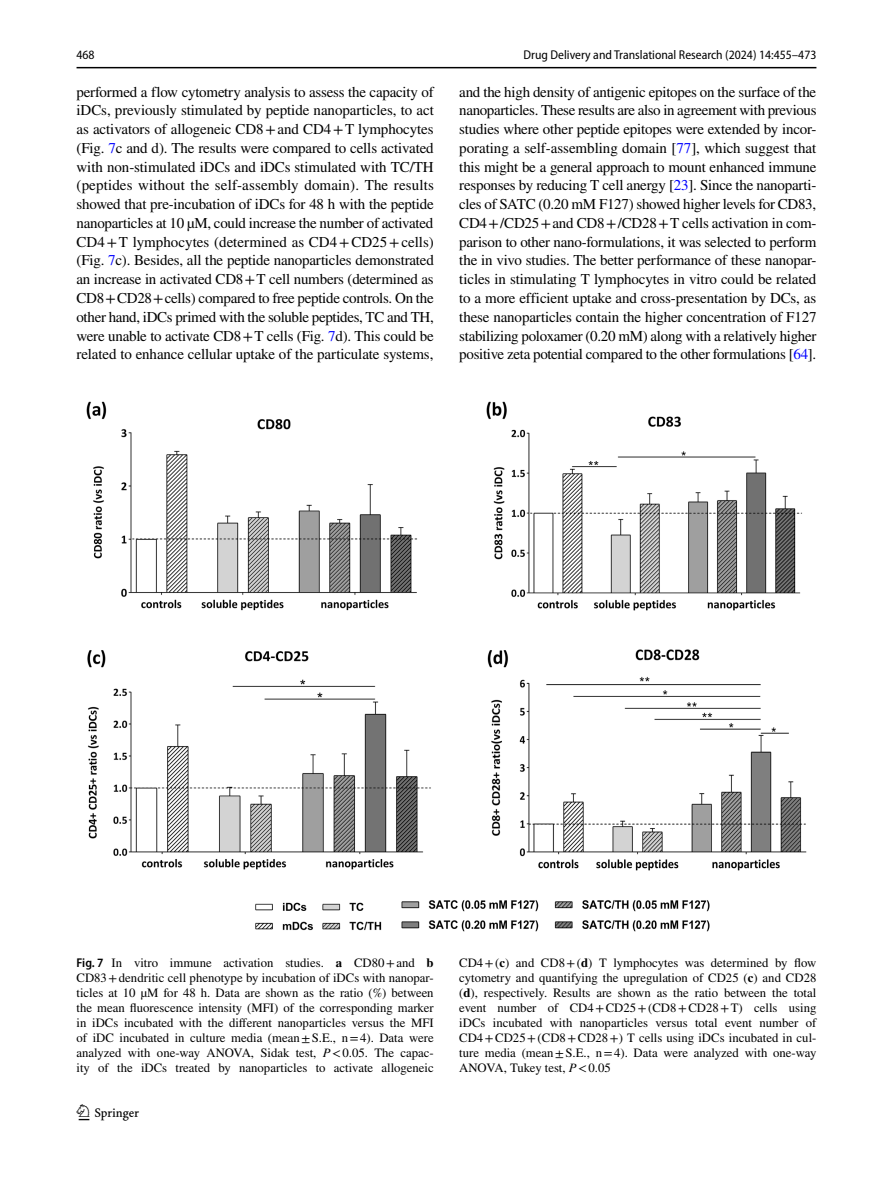
<style>
.page{position:relative;width:893px;height:1187px;background:#fff}
.page>*{position:absolute;margin:0;border:0;box-sizing:border-box;transform-origin:0 0}
.t1{font:22.5px "Springnew Regular 2";color:#000}
.t2{font:15px/18.8px "STIX";letter-spacing:-.01em;color:#000;text-align:justify}
.t3{font:12.75px/15px "STIX";color:#000;text-align:justify}
.t4{font:semi-condensed 12.75px "Myriad Pro";color:#000}
.s1{color:#00f}
.s2{font-family:"Myriad Pro";font-weight:600;font-stretch:semi-condensed}
.s3{font-weight:700}
.s4{font-style:italic}
</style>
<div class="page">
<hr style="left:77px;top:67px;width:739px;height:1px;background:#000">
<img style="left:86px;top:401px;width:721px;height:531px">
<p class="t4" style="left:77px;top:48px;width:20px">468</p>
<p class="t4" style="left:524px;top:48px;width:294px">Drug Delivery and Translational Research (2024) 14:455–473</p>
<p class="t2" style="left:77px;top:83px;width:359px">performed a flow cytometry analysis to assess the capacity of iDCs, previously stimulated by peptide nanoparticles, to act as activators of allogeneic CD8+and CD4+T lymphocytes (Fig. <span class="s1">7</span>c and d). The results were compared to cells activated with non-stimulated iDCs and iDCs stimulated with TC/TH (peptides without the self-assembly domain). The results showed that pre-incubation of iDCs for 48 h with the peptide nanoparticles at 10 µM, could increase the number of activated CD4+T lymphocytes (determined as CD4+CD25+cells) (Fig. <span class="s1">7</span>c). Besides, all the peptide nanoparticles demonstrated an increase in activated CD8+T cell numbers (determined as CD8+CD28+cells) compared to free peptide controls. On the other hand, iDCs primed with the soluble peptides, TC and TH, were unable to activate CD8+T cells (Fig. <span class="s1">7</span>d). This could be related to enhance cellular uptake of the particulate systems,</p>
<p class="t2" style="left:459px;top:83px;width:359px">and the high density of antigenic epitopes on the surface of the nanoparticles. These results are also in agreement with previous studies where other peptide epitopes were extended by incor&shy;porating a self-assembling domain [<span class="s1">77</span>], which suggest that this might be a general approach to mount enhanced immune responses by reducing T cell anergy [<span class="s1">23</span>]. Since the nanoparti&shy;cles of SATC (0.20 mM F127) showed higher levels for CD83, CD4+/CD25+and CD8+/CD28+T cells activation in com&shy;parison to other nano-formulations, it was selected to perform the in vivo studies. The better performance of these nanopar&shy;ticles in stimulating T lymphocytes in vitro could be related to a more efficient uptake and cross-presentation by DCs, as these nanoparticles contain the higher concentration of F127 stabilizing poloxamer (0.20 mM) along with a relatively higher positive zeta potential compared to the other formulations [<span class="s1">64</span>].</p>
<p class="t3" style="left:77px;top:956px;width:359px"><span class="s2">Fig. 7</span> In vitro immune activation studies. <span class="s3">a</span> CD80+and <span class="s3">b </span>CD83+dendritic cell phenotype by incubation of iDCs with nanopar&shy;ticles at 10 µM for 48 h. Data are shown as the ratio (%) between the mean fluorescence intensity (MFI) of the corresponding marker in iDCs incubated with the different nanoparticles versus the MFI of iDC incubated in culture media (mean±S.E., n=4). Data were analyzed with one-way ANOVA, Sidak test, <span class="s4">P</span>&lt;0.05. The capac&shy;ity of the iDCs treated by nanoparticles to activate allogeneic</p>
<p class="t3" style="left:459px;top:956px;width:359px">CD4+(<span class="s3">c</span>) and CD8+(<span class="s3">d</span>) T lymphocytes was determined by flow cytometry and quantifying the upregulation of CD25 (<span class="s3">c</span>) and CD28 (<span class="s3">d</span>), respectively. Results are shown as the ratio between the total event number of CD4+CD25+(CD8+CD28+T) cells using iDCs incubated with nanoparticles versus total event number of CD4+CD25+(CD8+CD28+) T cells using iDCs incubated in cul&shy;ture media (mean±S.E., n=4). Data were analyzed with one-way ANOVA, Tukey test, <span class="s4">P</span>&lt;0.05</p>
<h1 class="t1" style="left:79px;top:1104px;width:62px">1 3</h1>
</div>
